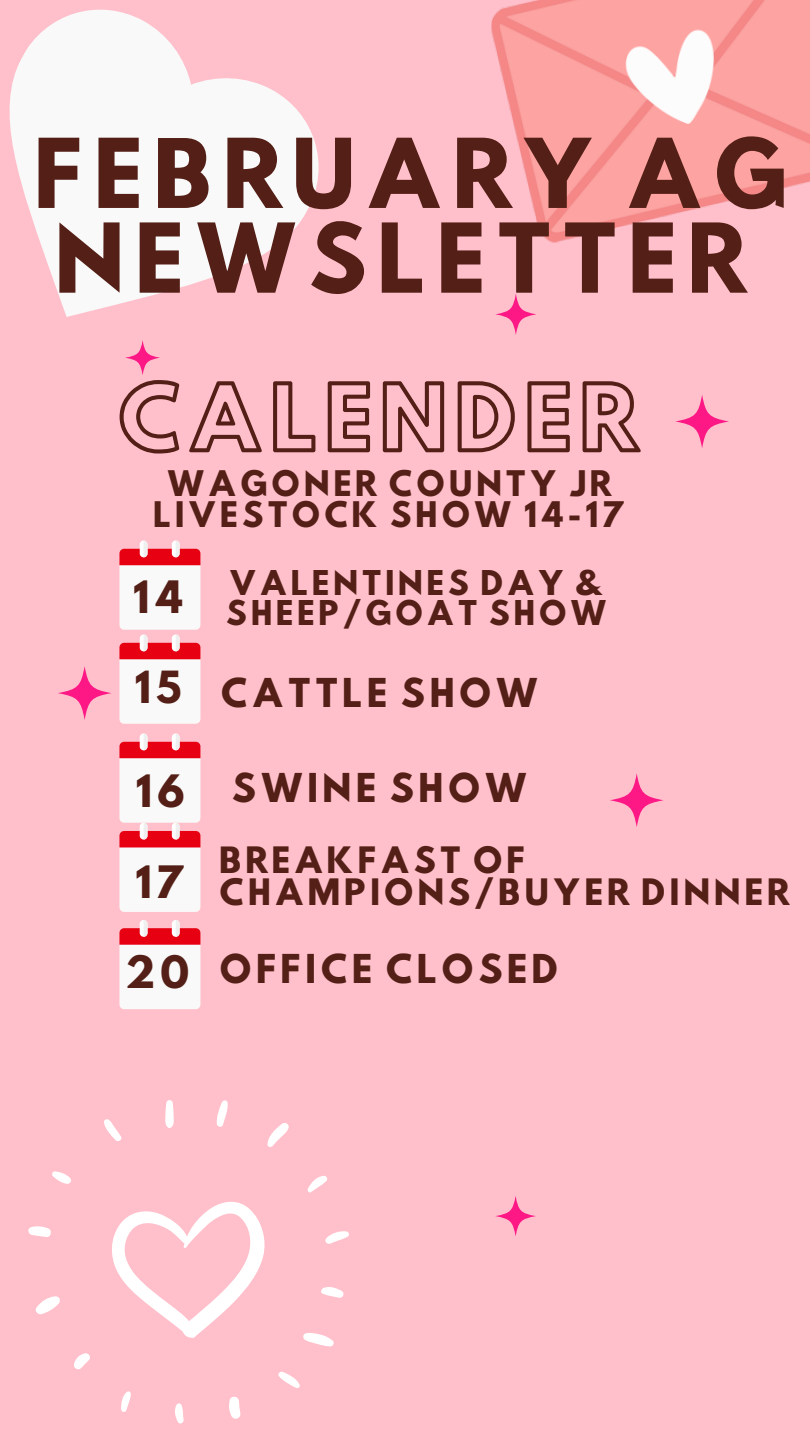
<style>
.page{position:relative;width:810px;height:1440px;background:#ffc0cb}
.page>*{position:absolute;margin:0;border:0;box-sizing:border-box;transform-origin:0 0}
.t1{font:85.2px/84.7px "Hussar Bd";letter-spacing:.09em;color:#541f16}
.t2{font:81.2px "Hussar Ekologiczne 1";letter-spacing:.09em;color:#541f16}
.t3{font:39.6px "Hussar Bd";color:#541f16}
.t4{font:39.3px "Hussar Bd";color:#541f16}
.t5{font:35.3px "Hussar Bd";letter-spacing:.09em;color:#541f16}
.t6{font:32.3px/32.2px "Hussar Bd";letter-spacing:.09em;color:#541f16}
.t7{font:31.3px/30.7px "Hussar Bd";letter-spacing:.09em;color:#541f16;text-align:center}
.t8{font:30.3px/30px "Hussar Bd";letter-spacing:.09em;color:#541f16;text-align:right}
</style>
<div class="page">
<svg style="left:58px;top:666px;width:54px;height:54px"></svg>
<svg style="left:495px;top:294px;width:41px;height:41px"></svg>
<svg style="left:610px;top:773px;width:54px;height:54px"></svg>
<svg style="left:675px;top:395px;width:54px;height:53px"></svg>
<svg style="left:495px;top:1196px;width:41px;height:40px"></svg>
<svg style="left:119px;top:540px;width:81px;height:184px"></svg>
<svg style="left:119px;top:733px;width:81px;height:179px"></svg>
<svg style="left:119px;top:920px;width:81px;height:89px"></svg>
<svg style="left:9px;top:9px;width:310px;height:366px;fill:#f9f9f9"></svg>
<svg style="left:112px;top:1202px;width:153px;height:136px"></svg>
<svg style="left:165px;top:1100px;width:9px;height:28px"></svg>
<svg style="left:104px;top:1119px;width:18px;height:22px"></svg>
<svg style="left:52px;top:1171px;width:19px;height:13px"></svg>
<svg style="left:28px;top:1226px;width:23px;height:11px"></svg>
<svg style="left:35px;top:1296px;width:25px;height:19px"></svg>
<svg style="left:74px;top:1353px;width:16px;height:17px"></svg>
<svg style="left:121px;top:1391px;width:10px;height:21px"></svg>
<svg style="left:175px;top:1403px;width:9px;height:21px"></svg>
<svg style="left:278px;top:1371px;width:22px;height:17px"></svg>
<svg style="left:303px;top:1333px;width:31px;height:13px"></svg>
<svg style="left:321px;top:1287px;width:23px;height:11px"></svg>
<svg style="left:325px;top:1231px;width:24px;height:13px"></svg>
<svg style="left:307px;top:1176px;width:20px;height:17px"></svg>
<svg style="left:267px;top:1123px;width:22px;height:24px"></svg>
<svg style="left:216px;top:1100px;width:12px;height:27px"></svg>
<svg style="left:229px;top:1396px;width:12px;height:23px"></svg>
<img style="left:491px;top:0;width:319px;height:243px">
<h1 class="t1" style="left:33px;top:142px;width:757px">FEBRUARY AG<br>NEWSLETTER</h1>
<h2 class="t2" style="left:118px;top:385px;width:525px">CALENDER</h2>
<p class="t7" style="left:153px;top:472px;width:474px">WAGONER COUNTY JR<br>LIVESTOCK SHOW 14-17</p>
<p class="t8" style="left:132px;top:571px;width:477px">VALENTINES DAY &amp;<br><sup>14</sup> SHEEP/GOAT SHOW</p>
<p class="t4" style="left:133px;top:667px;width:51px">15</p>
<p class="t3" style="left:135px;top:771px;width:53px">16</p>
<p class="t3" style="left:134px;top:863px;width:53px">17</p>
<p class="t3" style="left:126px;top:952px;width:66px">20</p>
<p class="t5" style="left:220px;top:676px;width:320px">CATTLE SHOW</p>
<p class="t5" style="left:231px;top:770px;width:298px">SWINE SHOW</p>
<p class="t6" style="left:219px;top:848px;width:572px">BREAKFAST OF<br>CHAMPIONS/BUYER DINNER</p>
<p class="t5" style="left:219px;top:951px;width:342px">OFFICE CLOSED</p>
</div>
